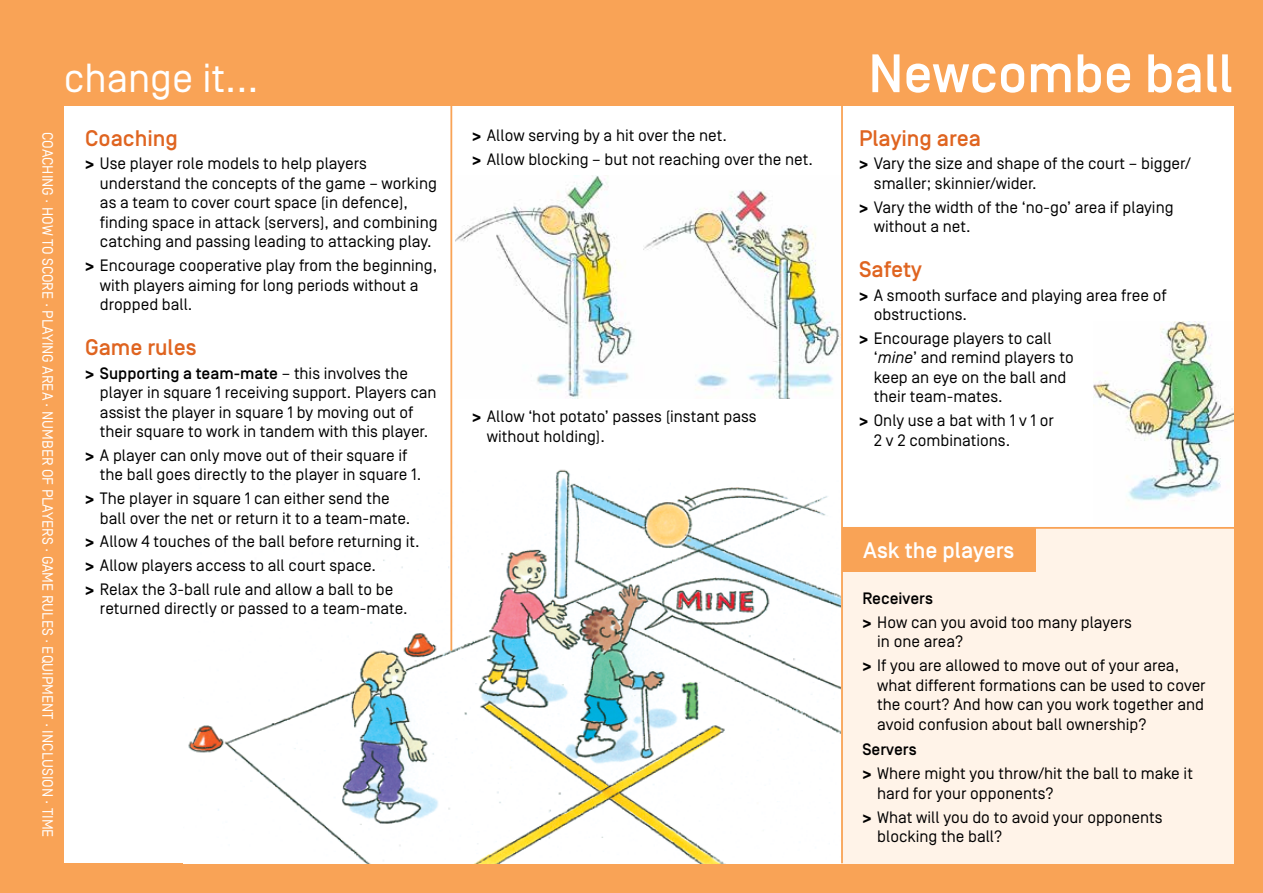
<style>
.page{position:relative;width:1263px;height:893px;background:#f9a356}
.page>*{position:absolute;margin:0;border:0;box-sizing:border-box;transform-origin:0 0}
.t1{font:500 54px "Simplon Norm";color:#fff}
.t2{font:40.5px "Simplon Norm";color:#fff}
.t3{font:500 22.5px "Simplon Norm";color:#df6420}
.t4{font:500 22.5px "Simplon Norm";color:#fff}
.t5{font:16.5px/19.5px "Simplon Norm";color:#000}
.t6{font:15px "Simplon Norm";color:#fff}
.s1{font-weight:700}
.s2{font-weight:500}
.s3{font-style:italic}
</style>
<div class="page">
<div style="left:64px;top:106px;width:1169px;height:757px;background:#fff"></div>
<img style="left:188px;top:448px;width:653px;height:415px">
<hr style="left:450px;top:105px;width:2px;height:546px;background:#f9a356">
<div style="left:841px;top:527px;width:392px;height:336px;background:#fff3e8"></div>
<hr style="left:842px;top:527px;width:393px;height:2px;background:#f9a356">
<div style="left:842px;top:527px;width:193px;height:44px;background:#f9a356"></div>
<hr style="left:841px;top:105px;width:2px;height:758px;background:#f9a356">
<img style="left:455px;top:175px;width:386px;height:224px">
<img style="left:1093px;top:322px;width:140px;height:179px">
<p class="t6" style="left:55px;top:132px;width:707px;rotate:90deg">COACHING · HOW TO SCORE · PLAYING AREA · NUMBER OF PLAYERS · GAME RULES · EQUIPMENT · INCLUSION · TIME</p>
<h2 class="t2" style="left:64px;top:57px;width:196px">change it...</h2>
<h3 class="t3" style="left:85px;top:126px;width:94px">Coaching</h3>
<p class="t5" style="left:100px;top:154px;width:339px;text-indent:-15px"><span class="s1">&gt;</span> Use player role models to help players understand the concepts of the game – working as a team to cover court space (in defence), finding space in attack (servers), and combining catching and passing leading to attacking play.</p>
<p class="t5" style="left:100px;top:256px;width:339px;text-indent:-15px"><span class="s1">&gt;</span> Encourage cooperative play from the beginning, with players aiming for long periods without a dropped ball.</p>
<h3 class="t3" style="left:85px;top:335px;width:113px">Game rules</h3>
<p class="t5" style="left:100px;top:364px;width:338px;text-indent:-15px"><span class="s1">&gt;</span> <span class="s2">Supporting a team-mate</span> – this involves the player in square 1 receiving support. Players can assist the player in square 1 by moving out of their square to work in tandem with this player.</p>
<p class="t5" style="left:100px;top:446px;width:323px;text-indent:-15px"><span class="s1">&gt;</span> A player can only move out of their square if the ball goes directly to the player in square 1.</p>
<p class="t5" style="left:100px;top:489px;width:312px;text-indent:-15px"><span class="s1">&gt;</span> The player in square 1 can either send the ball over the net or return it to a team-mate.</p>
<p class="t5" style="left:85px;top:530px;width:336px;line-height:23.7px"><span class="s1">&gt;</span> Allow 4 touches of the ball before returning it. <span class="s1">&gt;</span> Allow players access to all court space.<br><span class="s1">&gt;</span> Relax the 3-ball rule and allow a ball to be</p>
<p class="t5" style="left:100px;top:599px;width:309px">returned directly or passed to a team-mate.</p>
<p class="t5" style="left:472px;top:124px;width:342px;line-height:23.7px"><span class="s1">&gt;</span> Allow serving by a hit over the net.<br><span class="s1">&gt;</span> Allow blocking – but not reaching over the net.</p>
<p class="t5" style="left:487px;top:407px;width:271px;text-indent:-15px"><span class="s1">&gt;</span> Allow ‘hot potato’ passes (instant pass without holding).</p>
<h1 class="t1" style="left:868px;top:45px;width:366px">Newcombe ball</h1>
<h3 class="t3" style="left:859px;top:126px;width:123px">Playing area</h3>
<p class="t5" style="left:874px;top:154px;width:318px;text-indent:-15px"><span class="s1">&gt;</span> Vary the size and shape of the court – bigger/ smaller; skinnier/wider.</p>
<p class="t5" style="left:874px;top:198px;width:301px;text-indent:-15px"><span class="s1">&gt;</span> Vary the width of the ‘no-go’ area if playing without a net.</p>
<h3 class="t3" style="left:859px;top:257px;width:64px">Safety</h3>
<p class="t5" style="left:874px;top:286px;width:294px;text-indent:-15px"><span class="s1">&gt;</span> A smooth surface and playing area free of obstructions.</p>
<p class="t5" style="left:874px;top:329px;width:201px;text-indent:-15px"><span class="s1">&gt;</span> Encourage players to call ‘<span class="s3">mine</span>’ and remind players to keep an eye on the ball and their team-mates.</p>
<p class="t5" style="left:874px;top:411px;width:181px;text-indent:-15px"><span class="s1">&gt;</span> Only use a bat with 1 v 1 or<br>2 v 2 combinations.</p>
<h3 class="t4" style="left:863px;top:538px;width:153px">Ask the players</h3>
<p class="t5" style="left:862px;top:587px;width:271px;line-height:23.7px"><span class="s2">Receivers<br></span><span class="s1">&gt;</span> How can you avoid too many players</p>
<p class="t5" style="left:862px;top:630px;width:318px;line-height:23.7px;text-indent:15px">in one area?<br><span class="s1">&gt;</span> If you are allowed to move out of your area,</p>
<p class="t5" style="left:877px;top:675px;width:330px;text-align:justify">what different formations can be used to cover the court? And how can you work together and avoid confusion about ball ownership?</p>
<p class="t5" style="left:862px;top:738px;width:332px;line-height:23.7px"><span class="s2">Servers<br></span><span class="s1">&gt;</span> Where might you throw/hit the ball to make it</p>
<p class="t5" style="left:862px;top:782px;width:302px;line-height:23.7px;text-indent:15px">hard for your opponents?<br><span class="s1">&gt;</span> What will you do to avoid your opponents</p>
<p class="t5" style="left:877px;top:827px;width:127px">blocking the ball?</p>
</div>
